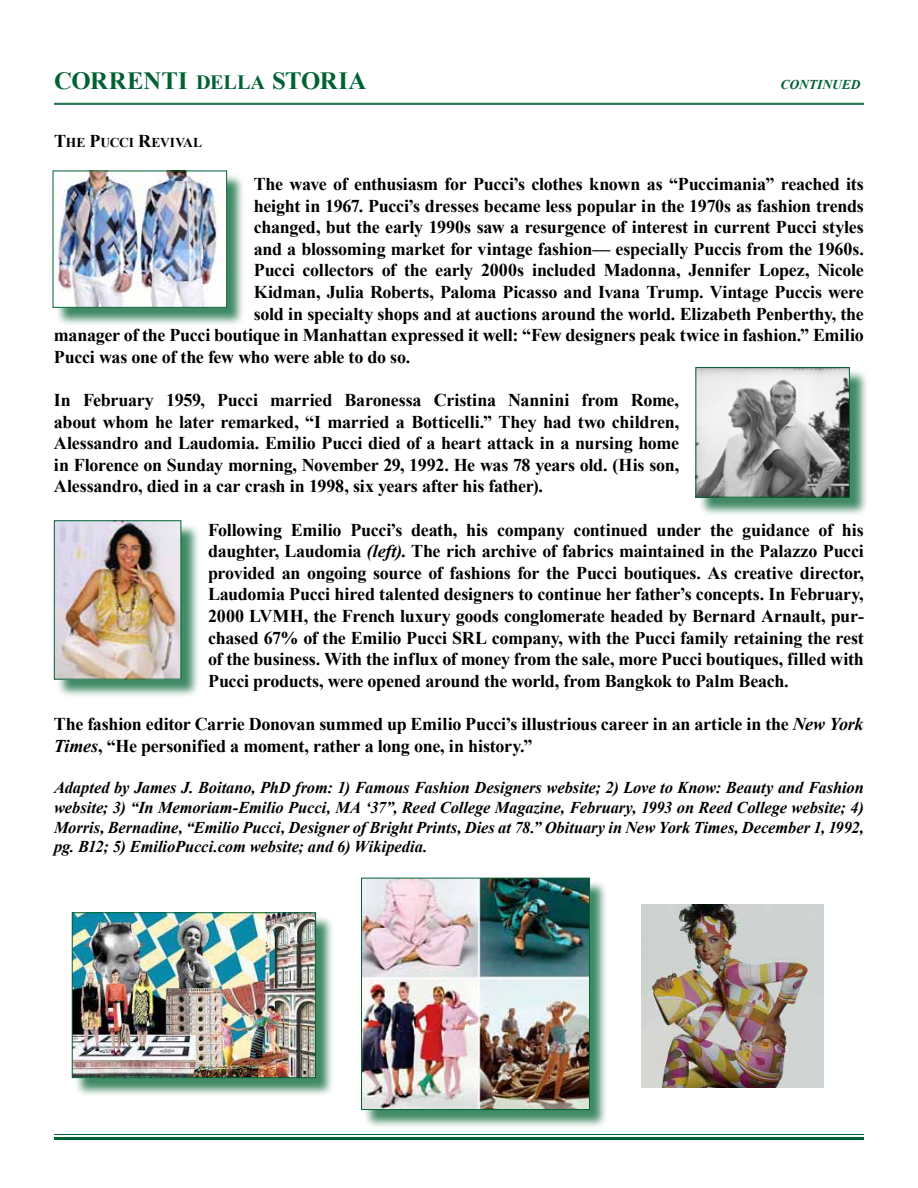
<style>
.page{position:relative;width:918px;height:1188px;background:#fff}
.page>*{position:absolute;margin:0;border:0;box-sizing:border-box;transform-origin:0 0}
.t1{font:700 24.75px "Times New Roman";letter-spacing:.005em;color:#006232}
.t2{font:700 18px/21.6px "Times New Roman";letter-spacing:-.015em;color:#000;text-align:justify}
.t3{font:italic 700 16.5px/19.8px "Times New Roman";letter-spacing:-.005em;color:#000;text-align:justify}
.t4{font:700 13.5px "Times New Roman";letter-spacing:-.005em;color:#000}
.t5{font:italic 700 13.5px "Times New Roman";color:#006232}
.s1{font-size:20.25px}
.s2{font-size:18px}
.s3{font-style:italic}
</style>
<div class="page">
<div style="left:364px;top:880px;width:244px;height:249px;background:#006232;opacity:.75"></div>
<img style="left:363px;top:880px;width:225px;height:228px">
<div style="left:361px;top:878px;width:229px;height:232px;border:1px solid #006232"></div>
<hr style="left:54px;top:103px;width:810px;height:1px;background:#006232">
<hr style="left:54px;top:104px;width:810px;height:1px;background:#006232">
<hr style="left:54px;top:1134px;width:810px;height:1px;background:#006232">
<hr style="left:54px;top:1137px;width:810px;height:3px;background:#006232">
<div style="left:698px;top:369px;width:170px;height:147px;background:#006232;opacity:.75"></div>
<img style="left:698px;top:369px;width:150px;height:127px">
<div style="left:696px;top:367px;width:154px;height:131px;border:1px solid #006232"></div>
<div style="left:56px;top:523px;width:144px;height:175px;background:#006232;opacity:.75"></div>
<img style="left:56px;top:523px;width:123px;height:154px">
<div style="left:55px;top:173px;width:190px;height:153px;background:#006232;opacity:.75"></div>
<img style="left:55px;top:173px;width:170px;height:133px">
<div style="left:53px;top:171px;width:174px;height:137px;border:1px solid #006232"></div>
<div style="left:74px;top:915px;width:261px;height:182px;background:#006232;opacity:.75"></div>
<img style="left:74px;top:915px;width:240px;height:161px">
<div style="left:72px;top:913px;width:244px;height:165px;border:1px solid #006232"></div>
<img style="left:641px;top:905px;width:183px;height:182px">
<h1 class="t1" style="left:54px;top:64px;width:314px">CORRENTI <span class="s1">DELLA</span> STORIA</h1>
<p class="t5" style="left:781px;top:75px;width:81px">CONTINUED</p>
<p class="t4" style="left:54px;top:133px;width:150px"><span class="s2">T</span>HE <span class="s2">P</span>UCCI <span class="s2">R</span>EVIVAL</p>
<p class="t2" style="left:254px;top:173px;width:612px">The wave of enthusiasm for Pucci’s clothes known as “Puccimania” reached its</p>
<p class="t2" style="left:254px;top:194px;width:612px">height in 1967. Pucci’s dresses became less popular in the 1970s as fashion trends</p>
<p class="t2" style="left:254px;top:216px;width:612px">changed, but the early 1990s saw a resurgence of interest in current Pucci styles</p>
<p class="t2" style="left:254px;top:237px;width:612px">and a blossoming market for vintage fashion— especially Puccis from the 1960s.</p>
<p class="t2" style="left:254px;top:259px;width:612px">Pucci collectors of the early 2000s included Madonna, Jennifer Lopez, Nicole</p>
<p class="t2" style="left:254px;top:281px;width:612px">Kidman, Julia Roberts, Paloma Picasso and Ivana Trump. Vintage Puccis were</p>
<p class="t2" style="left:254px;top:302px;width:612px">sold in specialty shops and at auctions around the world. Elizabeth Penberthy, the</p>
<p class="t2" style="left:54px;top:324px;width:811px">manager of the Pucci boutique in Manhattan expressed it well: “Few designers peak twice in fashion.” Emilio</p>
<p class="t2" style="left:54px;top:345px;width:358px">Pucci was one of the few who were able to do so.</p>
<p class="t2" style="left:54px;top:389px;width:627px">In February 1959, Pucci married Baronessa Cristina Nannini from Rome, about whom he later remarked, “I married a Botticelli.” They had two children, Alessandro and Laudomia. Emilio Pucci died of a heart attack in a nursing home in Florence on Sunday morning, November 29, 1992. He was 78 years old. (His son, Alessandro, died in a car crash in 1998, six years after his father).</p>
<p class="t2" style="left:208px;top:518px;width:657px">Following Emilio Pucci’s death, his company continued under the guidance of his daughter, Laudomia <span class="s3">(left)</span>. The rich archive of fabrics maintained in the Palazzo Pucci provided an ongoing source of fashions for the Pucci boutiques. As creative director, Laudomia Pucci hired talented designers to continue her father’s concepts. In February, 2000 LVMH, the French luxury goods conglomerate headed by Bernard Arnault, pur&shy;chased 67% of the Emilio Pucci SRL company, with the Pucci family retaining the rest of the business. With the influx of money from the sale, more Pucci boutiques, filled with Pucci products, were opened around the world, from Bangkok to Palm Beach.</p>
<p class="t2" style="left:54px;top:713px;width:811px">The fashion editor Carrie Donovan summed up Emilio Pucci’s illustrious career in an article in the <span class="s3">New York<br>Times</span>, “He personified a moment, rather a long one, in history.”</p>
<p class="t3" style="left:54px;top:777px;width:812px">Adapted by James J. Boitano, PhD from: 1) Famous Fashion Designers website; 2) Love to Know: Beauty and Fashion website; 3) “In Memoriam-Emilio Pucci, MA ‘37”, Reed College Magazine, February, 1993 on Reed College website; 4)<br>Morris, Bernadine, “Emilio Pucci, Designer of Bright Prints, Dies at 78.” Obituary in New York Times, December 1, 1992, pg. B12; 5) EmilioPucci.com website; and 6) Wikipedia.</p>
</div>
